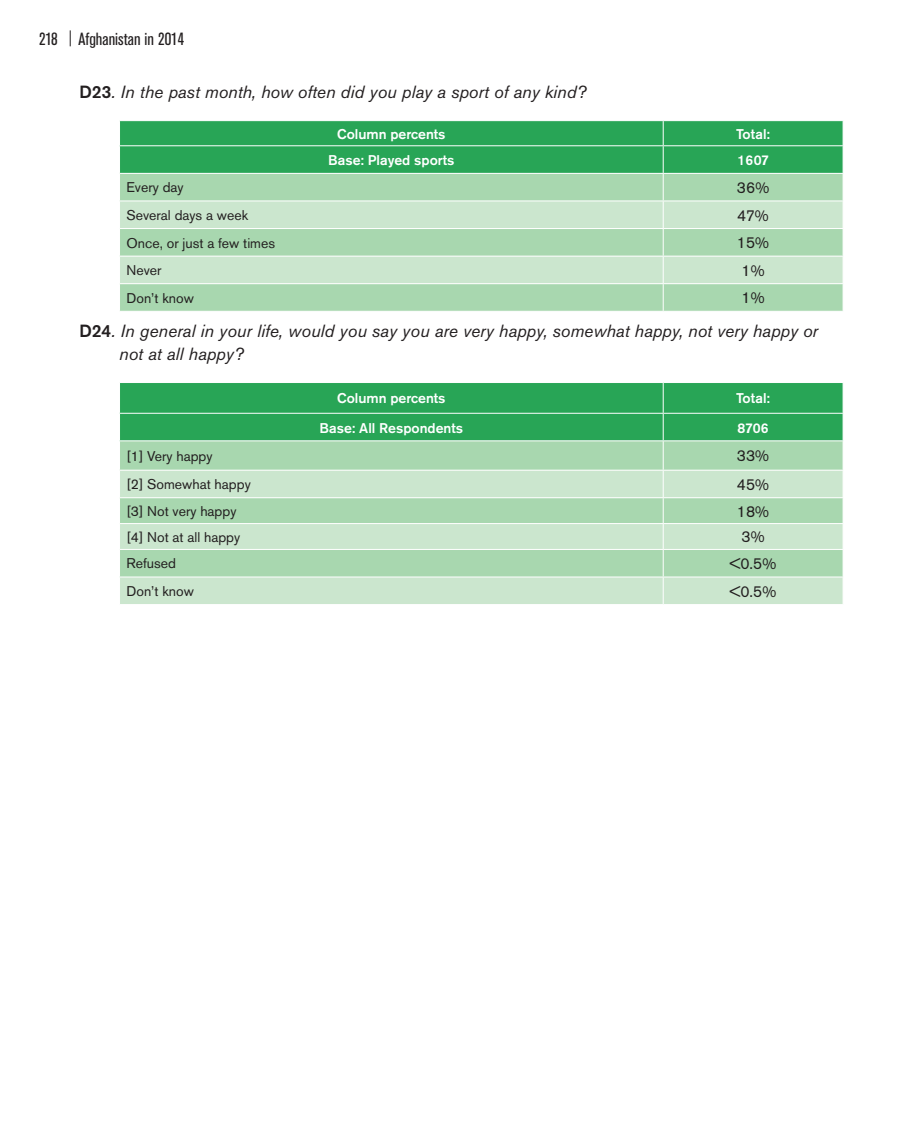
<style>
.page{position:relative;width:913px;height:1127px;background:#fff}
.page>*{position:absolute;margin:0;border:0;box-sizing:border-box;transform-origin:0 0}
.t1{font:italic 17.5px/22.8px "Akzidenz Grotesk BE";color:#231f20}
.t2{font:condensed 17.5px "Akzidenz Grotesk BE";color:#231f20}
.t3{font:15.75px "Akzidenz Grotesk BE";color:#231f20}
.t4{font:14px "Akzidenz Grotesk BE";color:#231f20}
.t5{font:500 14px "Akzidenz Grotesk BE";color:#fff}
.s1{font-weight:500;font-style:normal}
</style>
<div class="page">
<svg style="left:70px;top:30px;width:1px;height:16px"></svg>
<svg style="left:119px;top:121px;width:724px;height:190px;background:#93cfa3"></svg>
<div style="left:120px;top:383px;width:722px;height:57px;background:#28a556"></div>
<div style="left:120px;top:441px;width:722px;height:28px;background:#a8d7af"></div>
<svg style="left:120px;top:470px;width:722px;height:134px;background:#bee0c2"></svg>
<hr style="left:119px;top:412px;width:544px;height:1px;background:#fff">
<hr style="left:663px;top:412px;width:180px;height:1px;background:#fff">
<hr style="left:119px;top:497px;width:544px;height:1px;background:#fff">
<hr style="left:663px;top:497px;width:180px;height:1px;background:#fff">
<hr style="left:119px;top:523px;width:544px;height:1px;background:#fff">
<hr style="left:663px;top:523px;width:180px;height:1px;background:#fff">
<hr style="left:119px;top:549px;width:544px;height:1px;background:#fff">
<hr style="left:663px;top:549px;width:180px;height:1px;background:#fff">
<hr style="left:119px;top:576px;width:544px;height:1px;background:#fff">
<hr style="left:663px;top:576px;width:180px;height:1px;background:#fff">
<svg style="left:663px;top:383px;width:1px;height:221px"></svg>
<svg style="left:842px;top:383px;width:1px;height:221px"></svg>
<p class="t2" style="left:39px;top:29px;width:147px">218 Afghanistan in 2014</p>
<p class="t1" style="left:79px;top:81px;width:508px"><span class="s1">D23</span>. In the past month, how often did you play a sport of any kind?</p>
<p class="t5" style="left:337px;top:125px;width:110px">Column percents</p>
<p class="t5" style="left:736px;top:125px;width:35px">Total:</p>
<p class="t5" style="left:328px;top:152px;width:128px">Base: Played sports</p>
<p class="t5" style="left:737px;top:152px;width:33px">1607</p>
<p class="t4" style="left:126px;top:179px;width:59px">Every day</p>
<p class="t3" style="left:737px;top:178px;width:34px">36%</p>
<p class="t4" style="left:126px;top:207px;width:123px">Several days a week</p>
<p class="t3" style="left:737px;top:206px;width:33px">47%</p>
<p class="t4" style="left:126px;top:234px;width:150px">Once, or just a few times</p>
<p class="t3" style="left:737px;top:233px;width:34px">15%</p>
<p class="t4" style="left:126px;top:262px;width:36px">Never</p>
<p class="t3" style="left:741px;top:261px;width:25px">1%</p>
<p class="t4" style="left:126px;top:289px;width:69px">Don’t know</p>
<p class="t3" style="left:741px;top:288px;width:25px">1%</p>
<p class="t1" style="left:119px;top:320px;width:700px;text-indent:-40px"><span class="s1">D24</span>. In general in your life, would you say you are very happy, somewhat happy, not very happy or not at all happy?</p>
<p class="t5" style="left:337px;top:390px;width:110px">Column percents</p>
<p class="t5" style="left:736px;top:390px;width:35px">Total:</p>
<p class="t5" style="left:320px;top:419px;width:145px">Base: All Respondents</p>
<p class="t5" style="left:737px;top:419px;width:33px">8706</p>
<p class="t4" style="left:126px;top:447px;width:88px">[1] Very happy</p>
<p class="t3" style="left:737px;top:446px;width:34px">33%</p>
<p class="t4" style="left:126px;top:476px;width:126px">[2] Somewhat happy</p>
<p class="t3" style="left:737px;top:475px;width:34px">45%</p>
<p class="t4" style="left:126px;top:502px;width:111px">[3] Not very happy</p>
<p class="t3" style="left:737px;top:501px;width:34px">18%</p>
<p class="t4" style="left:126px;top:528px;width:115px">[4] Not at all happy</p>
<p class="t3" style="left:741px;top:527px;width:25px">3%</p>
<p class="t4" style="left:126px;top:555px;width:51px">Refused</p>
<p class="t3" style="left:730px;top:554px;width:48px">&lt;0.5%</p>
<p class="t4" style="left:126px;top:582px;width:69px">Don’t know</p>
<p class="t3" style="left:730px;top:581px;width:48px">&lt;0.5%</p>
</div>
